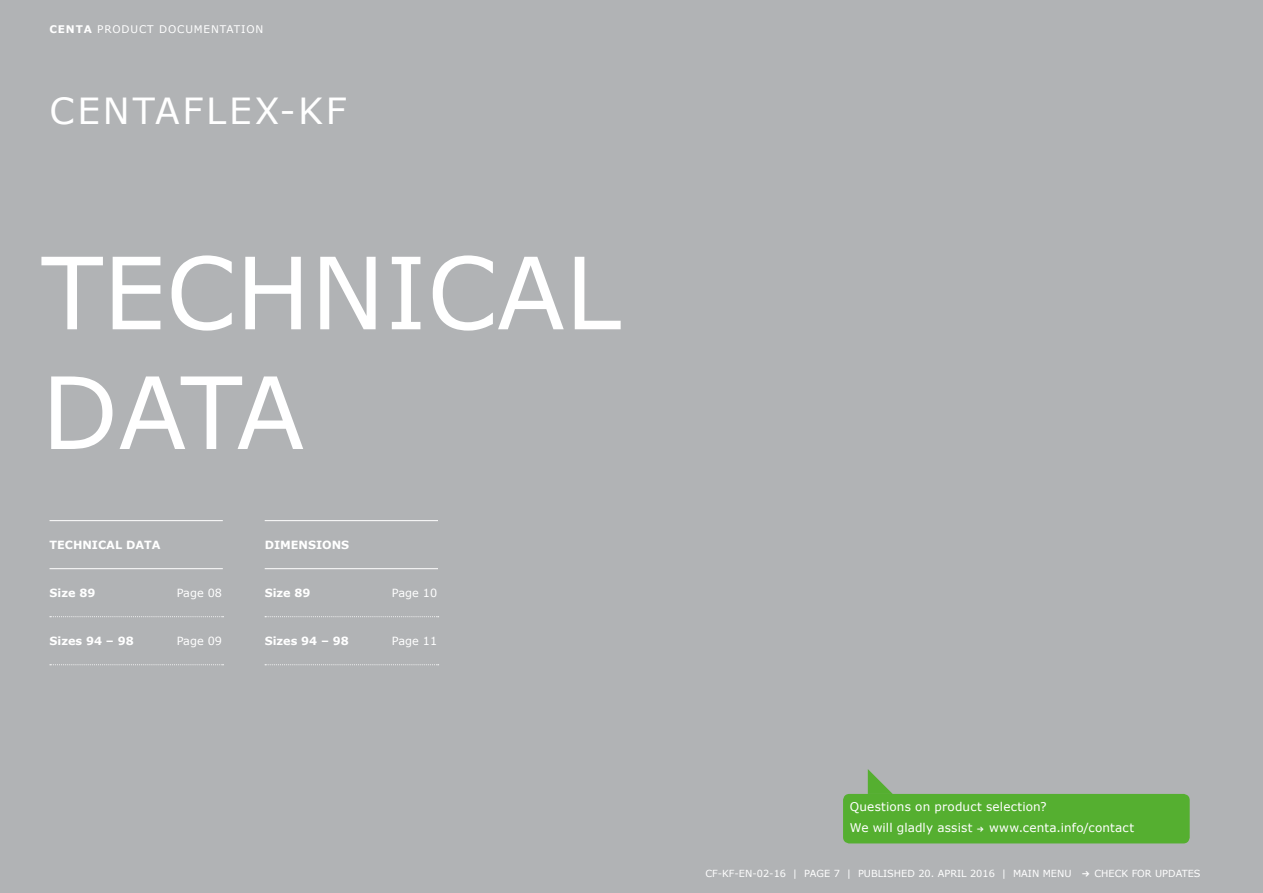
<style>
.page{position:relative;width:1263px;height:893px;background:#b1b3b5}
.page>*{position:absolute;margin:0;border:0;box-sizing:border-box;transform-origin:0 0}
.t1{font:99.75px/119.7px "Verdana";color:#fff}
.t2{font:36px "Verdana";letter-spacing:.075em;color:#fff}
.t3{font:12px/21px "Verdana";letter-spacing:.015em;color:#fff}
.t4{font:700 11.25px "Verdana";color:#fff}
.t5{font:11.25px "Verdana";color:#fff}
.t6{font:10.5px "Verdana";letter-spacing:.08em;color:#fff}
.t7{font:9.75px "Verdana";color:#fff}
.s1{font-weight:700}
.s2{font-family:"Monaco"}
.s3{font-family:"Monaco";font-size:13.5px}
</style>
<div class="page">
<div style="left:843px;top:794px;width:347px;height:49px;background:#55af30;border-radius:6px"></div>
<svg style="left:868px;top:769px;width:25px;height:25px"></svg>
<hr style="left:50px;top:520px;width:173px;height:1px;background:#fff">
<hr style="left:50px;top:568px;width:173px;height:1px;background:#fff">
<svg style="left:50px;top:616px;width:174px;height:1px"></svg>
<svg style="left:50px;top:664px;width:174px;height:1px"></svg>
<hr style="left:265px;top:520px;width:173px;height:1px;background:#fff">
<hr style="left:265px;top:568px;width:173px;height:1px;background:#fff">
<svg style="left:265px;top:616px;width:174px;height:1px"></svg>
<svg style="left:265px;top:664px;width:174px;height:1px"></svg>
<p class="t6" style="left:50px;top:22px;width:215px"><span class="s1">CENTA</span> PRODUCT DOCUMENTATION</p>
<h2 class="t2" style="left:49px;top:88px;width:299px">CENTAFLEX-KF</h2>
<h1 class="t1" style="left:41px;top:230px;width:581px">TECHNICAL<br>DATA</h1>
<p class="t4" style="left:50px;top:537px;width:112px">TECHNICAL DATA</p>
<p class="t4" style="left:50px;top:585px;width:47px">Size 89</p>
<p class="t5" style="left:177px;top:586px;width:47px">Page 08</p>
<p class="t4" style="left:50px;top:633px;width:86px">Sizes 94 – 98</p>
<p class="t5" style="left:177px;top:634px;width:47px">Page 09</p>
<p class="t4" style="left:265px;top:537px;width:86px">DIMENSIONS</p>
<p class="t4" style="left:265px;top:585px;width:47px">Size 89</p>
<p class="t5" style="left:392px;top:586px;width:47px">Page 10</p>
<p class="t4" style="left:265px;top:633px;width:86px">Sizes 94 – 98</p>
<p class="t5" style="left:392px;top:634px;width:47px">Page 11</p>
<p class="t3" style="left:850px;top:796px;width:286px">Questions on product selection?<br>We will gladly assist <span class="s2">→</span> www.centa.info/contact</p>
<p class="t7" style="left:705px;top:867px;width:246px">CF-KF-EN-02-16 | PAGE 7 | PUBLISHED 20. April</p>
<p class="t7" style="left:970px;top:867px;width:232px">2016 | MAIN MENU <span class="s3">→</span> CHECK FOR UPDATES</p>
</div>
